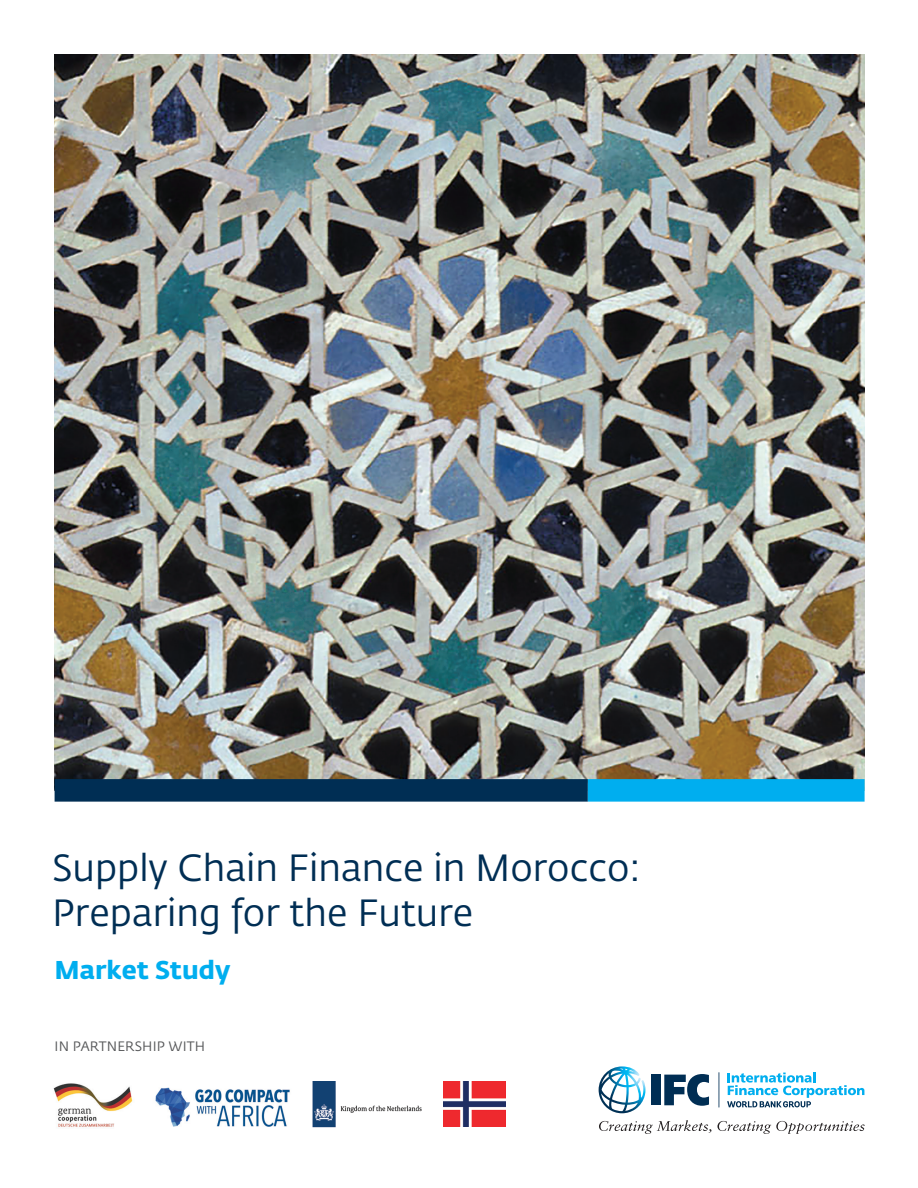
<style>
.page{position:relative;width:918px;height:1188px;background:#fff}
.page>*{position:absolute;margin:0;border:0;box-sizing:border-box;transform-origin:0 0}
.t1{font:37.5px "Fedra Sans Std";color:#002e54}
.t2{font:700 25.5px "Fedra Sans Std";color:#00aeef}
.t3{font:13.5px "Fedra Sans Std";letter-spacing:.01em;color:#545557}
</style>
<div class="page">
<img style="left:55px;top:54px;width:810px;height:725px">
<div style="left:55px;top:779px;width:533px;height:23px;background:#002e54"></div>
<div style="left:588px;top:779px;width:277px;height:23px;background:#00aeef"></div>
<img style="left:443px;top:1081px;width:63px;height:46px">
<img style="left:53px;top:1083px;width:80px;height:44px">
<img style="left:155px;top:1088px;width:135px;height:39px">
<img style="left:312px;top:1081px;width:110px;height:47px">
<div style="left:651px;top:1075px;width:10px;height:30px;background:#002e54"></div>
<svg style="left:599px;top:1066px;width:46px;height:47px"></svg>
<svg style="left:664px;top:1074px;width:45px;height:32px"></svg>
<hr style="left:719px;top:1072px;width:1px;height:36px;background:#002e54">
<svg style="left:727px;top:1072px;width:137px;height:35px"></svg>
<svg style="left:599px;top:1120px;width:266px;height:14px"></svg>
<p class="t1" style="left:52px;top:845px;width:590px">Supply Chain Finance in Morocco:</p>
<p class="t1" style="left:52px;top:890px;width:423px">Preparing for the Future</p>
<p class="t2" style="left:55px;top:953px;width:177px">Market Study</p>
<p class="t3" style="left:55px;top:1038px;width:152px">IN PARTNERSHIP WITH</p>
</div>
